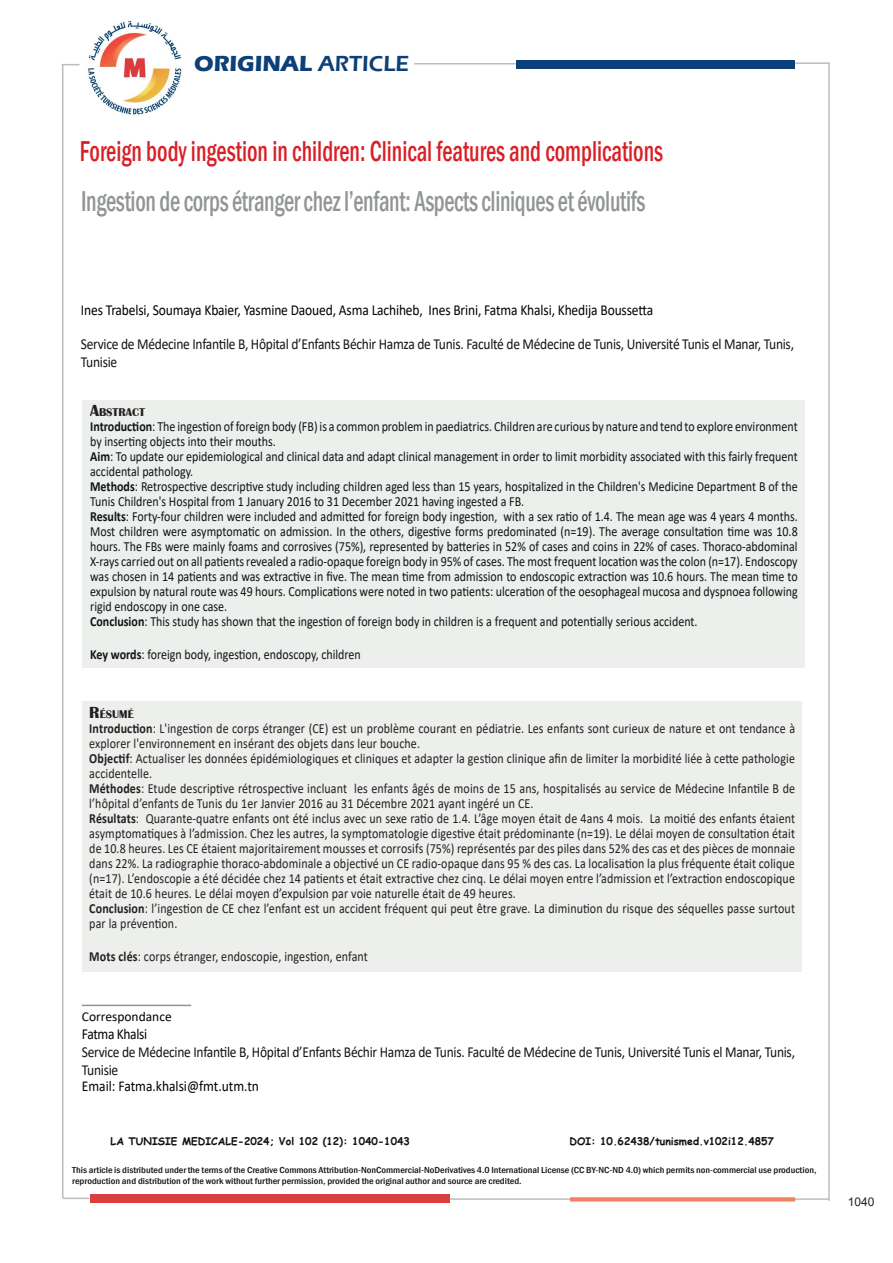
<style>
.page{position:relative;width:893px;height:1263px;background:#fff}
.page>*{position:absolute;margin:0;border:0;box-sizing:border-box;transform-origin:0 0}
.t1{font:500 condensed 29.55px "Franklin Gothic";letter-spacing:-.015em;color:#929595;scale:.77 1}
.t2{font:500 condensed 29.55px "Franklin Gothic";color:#d91f26;scale:.77 1}
.t3{font:700 22.5px "Eras ITC";color:#0c4078}
.t4{font:15.3px/18px "Calibri";letter-spacing:-.02em;color:#111314;scale:.88 1}
.t5{font:15.3px "Calibri";letter-spacing:-.01em;color:#000;scale:.88 1}
.t6{font:15px "Calibri";color:#000;scale:.9 1}
.t7{font:13.95px/15px "Calibri";color:#111314;scale:.86 1}
.t8{font:13.95px/15px "Calibri";letter-spacing:.01em;color:#231f20;scale:.86 1}
.t9{font:13.5px "Calibri";color:#000}
.t10{font:12px "Arial";color:#231f20}
.t11{font:700 11.55px "Britannic";color:#231f20}
.t12{font:700 10.5px "Comic Sans MS";color:#111314}
.t13{font:500 condensed 9px/10.8px "Franklin Gothic";color:#111314;scale:1.13 1}
.s1{font-weight:600}
.s2{font-size:16.5px}
.s3{font-weight:700}
</style>
<div class="page">
<div style="left:82px;top:400px;width:723px;height:268px;background:#edefed"></div>
<div style="left:82px;top:701px;width:719px;height:271px;background:#edefed"></div>
<hr style="left:82px;top:1005px;width:109px;height:1px;background:#929595">
<div style="left:516px;top:60px;width:278px;height:8px;background:#0c4078"></div>
<svg style="left:62px;top:64px;width:18px;height:1px"></svg>
<hr style="left:62px;top:65px;width:1px;height:1133px;background:#bcbdc0">
<hr style="left:828px;top:64px;width:2px;height:1137px;background:#bcbdc0">
<hr style="left:795px;top:62px;width:35px;height:2px;background:#bcbdc0">
<hr style="left:414px;top:63px;width:102px;height:2px;background:#bcbdc0">
<div style="left:90px;top:1194px;width:359px;height:9px;background:#da3f3f"></div>
<hr style="left:794px;top:1198px;width:35px;height:2px;background:#bcbdc0">
<svg style="left:570px;top:1197px;width:225px;height:4px"></svg>
<hr style="left:450px;top:1198px;width:120px;height:2px;background:#bcbdc0">
<hr style="left:63px;top:1197px;width:26px;height:2px;background:#bcbdc0">
<img style="left:88px;top:20px;width:94px;height:96px">
<p class="t3" style="left:194px;top:51px;width:216px">ORIGINAL <span class="s1">ARTICLE</span></p>
<p class="t2" style="left:80px;top:132px;width:759px">Foreign body ingestion in children: Clinical features and complications</p>
<p class="t1" style="left:81px;top:181px;width:734px">Ingestion de corps étranger chez l’enfant: Aspects cliniques et évolutifs</p>
<p class="t5" style="left:81px;top:299px;width:652px">Ines Trabelsi, Soumaya Kbaier, Yasmine Daoued, Asma Lachiheb, Ines Brini, Fatma Khalsi, Khedija Boussetta</p>
<p class="t4" style="left:81px;top:335px;width:812px">Service de Médecine Infantile B, Hôpital d’Enfants Béchir Hamza de Tunis. Faculté de Médecine de Tunis, Université Tunis el Manar, Tunis,<br>Tunisie</p>
<p class="t11" style="left:90px;top:405px;width:56px"><span class="s2">A</span>BSTRACT</p>
<p class="t7" style="left:90px;top:418px;width:824px"><span class="s3">Introduction</span>: The ingestion of foreign body (FB) is a common problem in paediatrics. Children are curious by nature and tend to explore environment by inserting objects into their mouths.</p>
<p class="t7" style="left:90px;top:448px;width:824px"><span class="s3">Aim</span>: To update our epidemiological and clinical data and adapt clinical management in order to limit morbidity associated with this fairly frequent accidental pathology.</p>
<p class="t7" style="left:90px;top:478px;width:824px"><span class="s3">Methods</span>: Retrospective descriptive study including children aged less than 15 years, hospitalized in the Children's Medicine Department B of the<br>Tunis Children's Hospital from 1 January 2016 to 31 December 2021 having ingested a FB.</p>
<p class="t7" style="left:90px;top:508px;width:824px;text-align:justify"><span class="s3">Results</span>: Forty-four children were included and admitted for foreign body ingestion, with a sex ratio of 1.4. The mean age was 4 years 4 months.<br>Most children were asymptomatic on admission. In the others, digestive forms predominated (n=19). The average consultation time was 10.8 hours. The FBs were mainly foams and corrosives (75%), represented by batteries in 52% of cases and coins in 22% of cases. Thoraco-abdominal X-rays carried out on all patients revealed a radio-opaque foreign body in 95% of cases. The most frequent location was the colon (n=17). Endoscopy was chosen in 14 patients and was extractive in five. The mean time from admission to endoscopic extraction was 10.6 hours. The mean time to expulsion by natural route was 49 hours. Complications were noted in two patients: ulceration of the oesophageal mucosa and dyspnoea following rigid endoscopy in one case.</p>
<p class="t7" style="left:90px;top:613px;width:708px"><span class="s3">Conclusion</span>: This study has shown that the ingestion of foreign body in children is a frequent and potentially serious accident.</p>
<p class="t7" style="left:90px;top:646px;width:316px"><span class="s3">Key words</span>: foreign body, ingestion, endoscopy, children</p>
<p class="t11" style="left:89px;top:708px;width:46px"><span class="s2">R</span>ÉSUMÉ</p>
<p class="t8" style="left:89px;top:720px;width:822px"><span class="s3">Introduction</span>: L'ingestion de corps étranger (CE) est un problème courant en pédiatrie. Les enfants sont curieux de nature et ont tendance à explorer l'environnement en insérant des objets dans leur bouche.</p>
<p class="t8" style="left:89px;top:750px;width:822px"><span class="s3">Objectif</span>: Actualiser les données épidémiologiques et cliniques et adapter la gestion clinique afin de limiter la morbidité liée à cette pathologie accidentelle.</p>
<p class="t8" style="left:89px;top:780px;width:822px"><span class="s3">Méthodes</span>: Etude descriptive rétrospective incluant les enfants âgés de moins de 15 ans, hospitalisés au service de Médecine Infantile B de l’hôpital d’enfants de Tunis du 1er Janvier 2016 au 31 Décembre 2021 ayant ingéré un CE.</p>
<p class="t8" style="left:89px;top:810px;width:822px;text-align:justify"><span class="s3">Résultats</span>: Quarante-quatre enfants ont été inclus avec un sexe ratio de 1.4. L’âge moyen était de 4ans 4 mois. La moitié des enfants étaient asymptomatiques à l’admission. Chez les autres, la symptomatologie digestive était prédominante (n=19). Le délai moyen de consultation était de 10.8 heures. Les CE étaient majoritairement mousses et corrosifs (75%) représentés par des piles dans 52% des cas et des pièces de monnaie dans 22%. La radiographie thoraco-abdominale a objectivé un CE radio-opaque dans 95 % des cas. La localisation la plus fréquente était colique (n=17). L’endoscopie a été décidée chez 14 patients et était extractive chez cinq. Le délai moyen entre l’admission et l’extraction endoscopique était de 10.6 heures. Le délai moyen d’expulsion par voie naturelle était de 49 heures.</p>
<p class="t8" style="left:89px;top:900px;width:822px"><span class="s3">Conclusion</span>: l’ingestion de CE chez l’enfant est un accident fréquent qui peut être grave. La diminution du risque des séquelles passe surtout par la prévention.</p>
<p class="t8" style="left:89px;top:948px;width:325px"><span class="s3">Mots clés</span>: corps étranger, endoscopie, ingestion, enfant</p>
<p class="t9" style="left:82px;top:1007px;width:91px">Correspondance</p>
<p class="t5" style="left:82px;top:1023px;width:76px">Fatma Khalsi</p>
<p class="t4" style="left:82px;top:1042px;width:812px">Service de Médecine Infantile B, Hôpital d’Enfants Béchir Hamza de Tunis. Faculté de Médecine de Tunis, Université Tunis el Manar, Tunis,<br>Tunisie</p>
<p class="t6" style="left:82px;top:1076px;width:198px">Email: Fatma.khalsi@fmt.utm.tn</p>
<p class="t12" style="left:111px;top:1133px;width:301px">LA TUNISIE MEDICALE-2024; Vol 102 (12): 1040-1043</p>
<p class="t12" style="left:569px;top:1133px;width:206px">DOI: 10.62438/tunismed.v102i12.4857</p>
<p class="t13" style="left:72px;top:1164px;width:660px">This article is distributed under the terms of the Creative Commons Attribution-NonCommercial-NoDerivatives 4.0 International License (CC BY-NC-ND 4.0) which permits non-commercial use production, reproduction and distribution of the work without further permission, provided the original author and source are credited.</p>
<p class="t10" style="left:848px;top:1194px;width:28px">1040</p>
</div>
